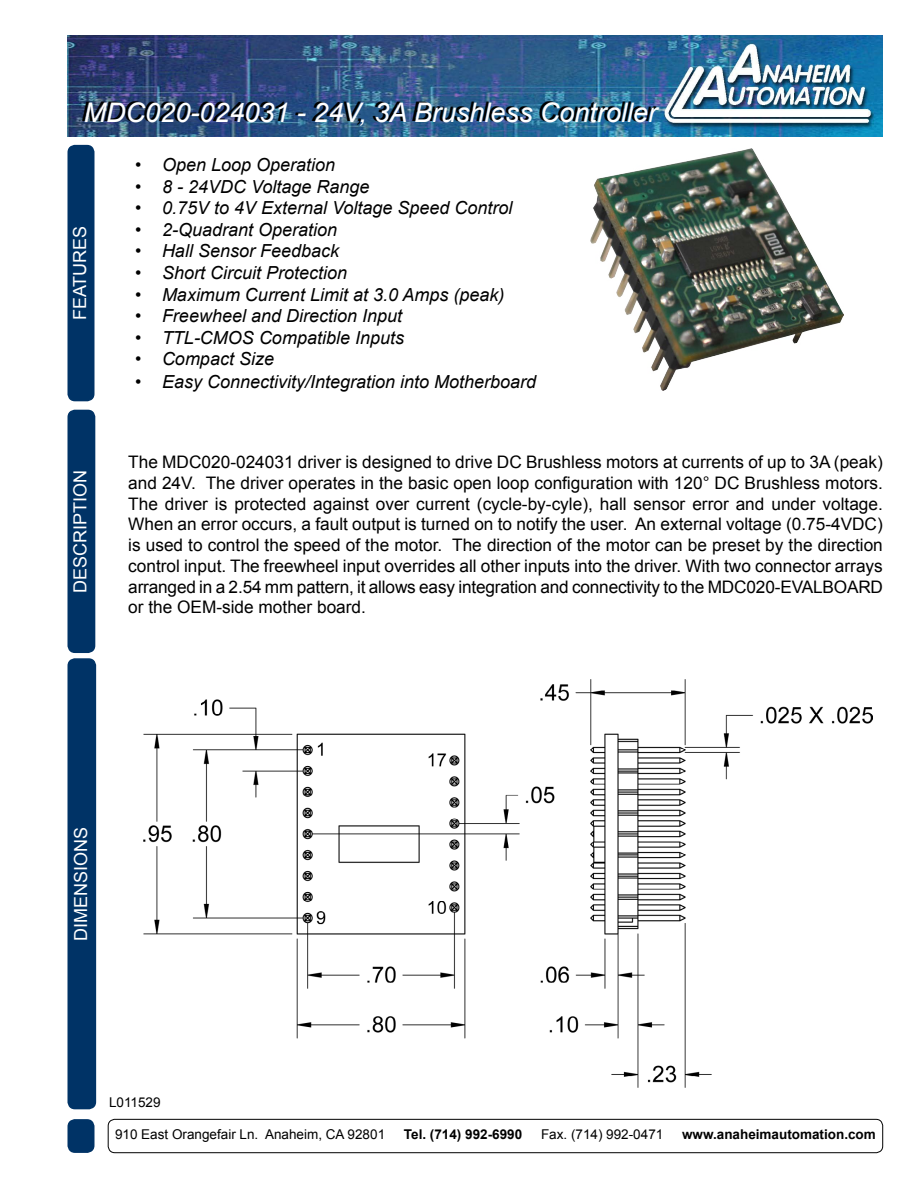
<style>
.page{position:relative;width:918px;height:1188px;background:#fff}
.page>*{position:absolute;margin:0;border:0;box-sizing:border-box;transform-origin:0 0}
.t1{font:italic 27px "Arial";color:#fff}
.t2{font:italic 27px "Arial";color:#000}
.t3{font:italic 18px "Arial";color:#000}
.t4{font:18px "Arial";color:#fff}
.t5{font:17.25px/20.7px "Arial";letter-spacing:-.01em;color:#000;text-align:justify}
.t6{font:13.5px "Arial";color:#000}
.t7{font:700 13.5px "Arial";color:#000}
</style>
<div class="page">
<img style="left:68px;top:35px;width:815px;height:101px">
<div style="left:68px;top:659px;width:27px;height:450px;background:#036;border-radius:7px"></div>
<div style="left:68px;top:658px;width:28px;height:451px;border:2px solid #036;border-radius:7px"></div>
<div style="left:68px;top:146px;width:26px;height:255px;background:#036;border-radius:7px"></div>
<div style="left:68px;top:145px;width:26px;height:256px;border:2px solid #036;border-radius:7px"></div>
<div style="left:68px;top:1120px;width:26px;height:32px;background:#036;border-radius:7px"></div>
<div style="left:68px;top:1119px;width:26px;height:34px;border:2px solid #036;border-radius:7px"></div>
<div style="left:108px;top:1119px;width:775px;height:34px;border:1px solid #000;border-radius:7px"></div>
<div style="left:68px;top:410px;width:27px;height:242px;background:#036;border-radius:7px"></div>
<div style="left:68px;top:410px;width:27px;height:243px;border:2px solid #036;border-radius:7px"></div>
<img style="left:143px;top:680px;width:730px;height:408px">
<img style="left:591px;top:148px;width:253px;height:242px">
<h1 class="t2" style="left:618px;top:94px;width:7px">l</h1>
<h1 class="t1" style="left:84px;top:95px;width:575px">MDC020-024031 - 24V, 3A Brushless Controller</h1>
<p class="t3" style="left:135px;top:153px;width:202px">• Open Loop Operation</p>
<p class="t3" style="left:135px;top:175px;width:236px">• 8 - 24VDC Voltage Range</p>
<p class="t3" style="left:135px;top:196px;width:379px">• 0.75V to 4V External Voltage Speed Control</p>
<p class="t3" style="left:135px;top:218px;width:204px">• 2-Quadrant Operation</p>
<p class="t3" style="left:135px;top:239px;width:206px">• Hall Sensor Feedback</p>
<p class="t3" style="left:135px;top:261px;width:214px">• Short Circuit Protection</p>
<p class="t3" style="left:135px;top:283px;width:371px">• Maximum Current Limit at 3.0 Amps (peak)</p>
<p class="t3" style="left:135px;top:304px;width:269px">• Freewheel and Direction Input</p>
<p class="t3" style="left:135px;top:326px;width:271px">• TTL-CMOS Compatible Inputs</p>
<p class="t3" style="left:135px;top:347px;width:141px">• Compact Size</p>
<p class="t3" style="left:135px;top:370px;width:403px">• Easy Connectivity/Integration into Motherboard</p>
<p class="t4" style="left:68px;top:320px;width:96px;rotate:-90deg">FEATURES</p>
<p class="t4" style="left:68px;top:593px;width:125px;rotate:-90deg">DESCRIPTION</p>
<p class="t5" style="left:128px;top:452px;width:756px">The MDC020-024031 driver is designed to drive DC Brushless motors at currents of up to 3A (peak) and 24V. The driver operates in the basic open loop configuration with 120° DC Brushless motors.<br>The driver is protected against over current (cycle-by-cyle), hall sensor error and under voltage.<br>When an error occurs, a fault output is turned on to notify the user. An external voltage (0.75-4VDC) is used to control the speed of the motor. The direction of the motor can be preset by the direction control input. The freewheel input overrides all other inputs into the driver. With two connector arrays arranged in a 2.54 mm pattern, it allows easy integration and connectivity to the MDC020-EVALBOARD or the OEM-side mother board.</p>
<p class="t4" style="left:69px;top:941px;width:116px;rotate:-90deg">DIMENSIONS</p>
<p class="t6" style="left:109px;top:1094px;width:53px">L011529</p>
<p class="t6" style="left:115px;top:1125px;width:272px">910 East Orangefair Ln. Anaheim, CA 92801</p>
<p class="t7" style="left:404px;top:1125px;width:120px">Tel. (714) 992-6990</p>
<p class="t6" style="left:541px;top:1125px;width:124px">Fax. (714) 992-0471</p>
<p class="t7" style="left:682px;top:1125px;width:195px">www.anaheimautomation.com</p>
</div>
